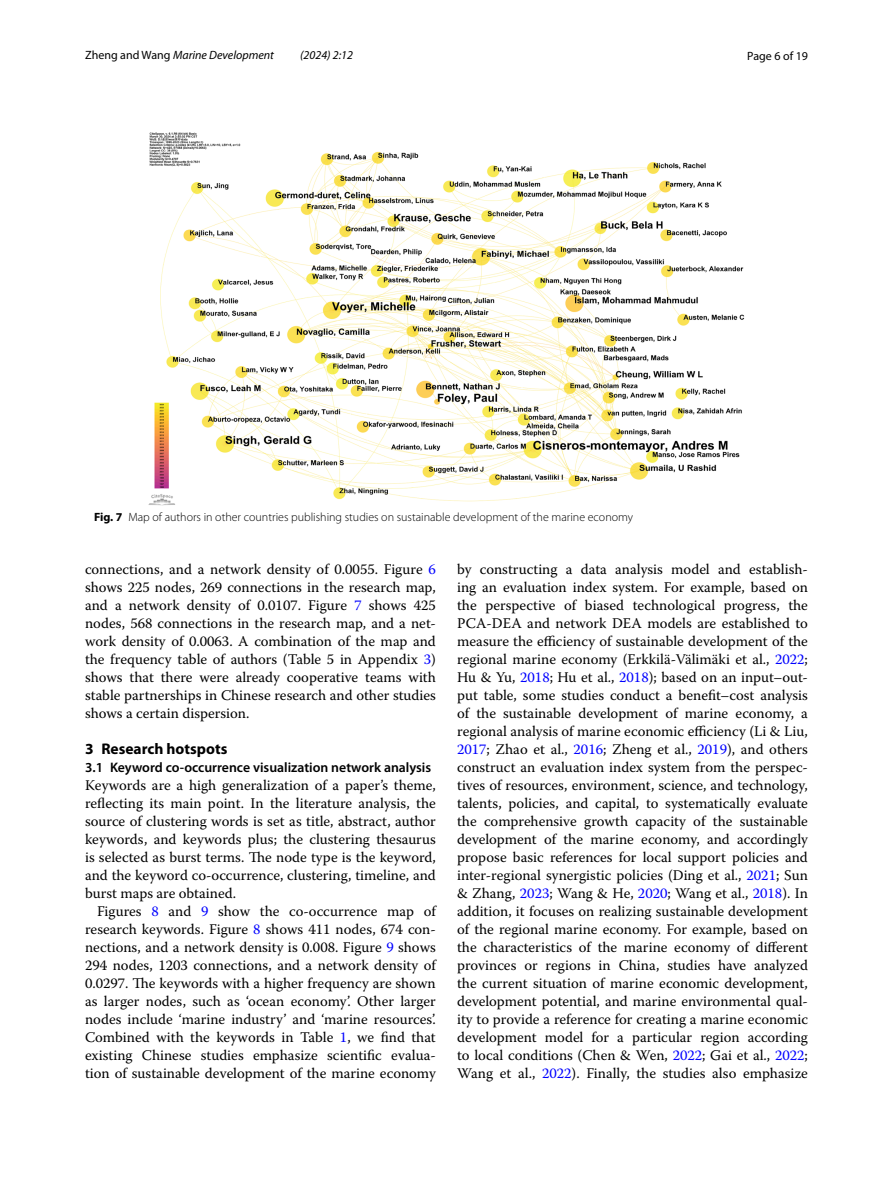
<style>
.page{position:relative;width:893px;height:1187px;background:#fff}
.page>*{position:absolute;margin:0;border:0;box-sizing:border-box;transform-origin:0 0}
.t1{font:700 15.45px "Myriad Pro";color:#000}
.t2{font:14.7px/18px "Warnock Pro";color:#000;text-align:justify}
.t3{font:600 13.8px "Myriad Pro";color:#000}
.t4{font:300 12px "Myriad Pro";color:#000}
.t5{font:italic 12px "Myriad Pro";color:#000}
.t6{font:12px "Myriad Pro";color:#000}
.s1{font-style:normal}
.s2{font-weight:700}
.s3{color:#00f}
</style>
<div class="page">
<img style="left:149px;top:133px;width:595px;height:372px">
<p class="t5" style="left:85px;top:48px;width:190px"><span class="s1">Zheng and Wang</span> Marine Development</p>
<p class="t5" style="left:300px;top:48px;width:54px">(2024) 2:12</p>
<p class="t6" style="left:747px;top:48px;width:62px">Page 6 of 19</p>
<p class="t4" style="left:94px;top:510px;width:541px"><span class="s2">Fig. 7</span> Map of authors in other countries publishing studies on sustainable development of the marine economy</p>
<p class="t2" style="left:85px;top:560px;width:352px">connections, and a network density of 0.0055. Figure <span class="s3">6 </span>shows 225 nodes, 269 connections in the research map, and a network density of 0.0107. Figure <span class="s3">7</span> shows 425 nodes, 568 connections in the research map, and a net&shy;work density of 0.0063. A combination of the map and the frequency table of authors (Table 5 in Appendix <span class="s3">3</span>) shows that there were already cooperative teams with stable partnerships in Chinese research and other studies shows a certain dispersion.</p>
<p class="t1" style="left:85px;top:738px;width:144px">3 Research hotspots</p>
<p class="t3" style="left:85px;top:758px;width:348px">3.1 Keyword co‑occurrence visualization network analysis</p>
<p class="t2" style="left:85px;top:776px;width:352px">Keywords are a high generalization of a paper’s theme, reflecting its main point. In the literature analysis, the source of clustering words is set as title, abstract, author keywords, and keywords plus; the clustering thesaurus is selected as burst terms. The node type is the keyword, and the keyword co-occurrence, clustering, timeline, and burst maps are obtained.</p>
<p class="t2" style="left:85px;top:902px;width:352px;text-indent:12px">Figures <span class="s3">8</span> and <span class="s3">9</span> show the co-occurrence map of research keywords. Figure <span class="s3">8</span> shows 411 nodes, 674 con&shy;nections, and a network density is 0.008. Figure <span class="s3">9</span> shows 294 nodes, 1203 connections, and a network density of 0.0297. The keywords with a higher frequency are shown as larger nodes, such as ‘ocean economy’. Other larger nodes include ‘marine industry’ and ‘marine resources’.<br>Combined with the keywords in Table <span class="s3">1</span>, we find that existing Chinese studies emphasize scientific evalua&shy;tion of sustainable development of the marine economy</p>
<p class="t2" style="left:457px;top:560px;width:352px">by constructing a data analysis model and establish&shy;ing an evaluation index system. For example, based on the perspective of biased technological progress, the PCA-DEA and network DEA models are established to measure the efficiency of sustainable development of the regional marine economy (Erkkilä-Välimäki et al., <span class="s3">2022</span>; Hu &amp; Yu, <span class="s3">2018</span>; Hu et al., <span class="s3">2018</span>); based on an input–out&shy;put table, some studies conduct a benefit–cost analysis of the sustainable development of marine economy, a regional analysis of marine economic efficiency (Li &amp; Liu, <span class="s3">2017</span>; Zhao et al., <span class="s3">2016</span>; Zheng et al., <span class="s3">2019</span>), and others construct an evaluation index system from the perspec&shy;tives of resources, environment, science, and technology, talents, policies, and capital, to systematically evaluate the comprehensive growth capacity of the sustainable development of the marine economy, and accordingly propose basic references for local support policies and inter-regional synergistic policies (Ding et al., <span class="s3">2021</span>; Sun &amp; Zhang, <span class="s3">2023</span>; Wang &amp; He, <span class="s3">2020</span>; Wang et al., <span class="s3">2018</span>). In addition, it focuses on realizing sustainable development of the regional marine economy. For example, based on the characteristics of the marine economy of different provinces or regions in China, studies have analyzed the current situation of marine economic development, development potential, and marine environmental qual&shy;ity to provide a reference for creating a marine economic development model for a particular region according to local conditions (Chen &amp; Wen, <span class="s3">2022</span>; Gai et al., <span class="s3">2022</span>; Wang et al., <span class="s3">2022</span>). Finally, the studies also emphasize</p>
</div>
